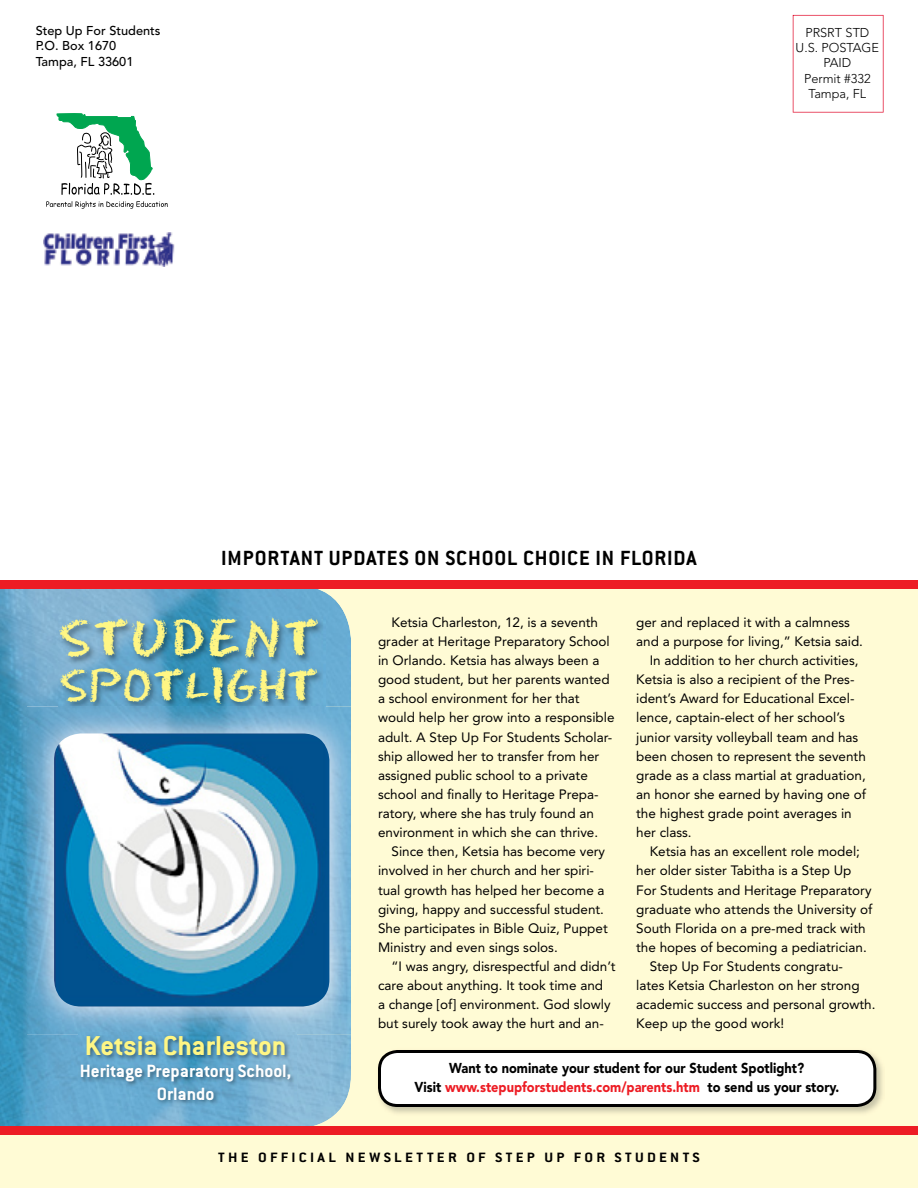
<style>
.page{position:relative;width:918px;height:1188px;background:#fff}
.page>*{position:absolute;margin:0;border:0;box-sizing:border-box;transform-origin:0 0}
.t1{font:48px "Eraser";letter-spacing:.07em;color:#fff684}
.t2{font:42px "Eraser";letter-spacing:.04em;color:#fff684}
.t3{font:700 30px "Conduit ITC";color:#fff684}
.t4{font:700 22.5px "Conduit ITC";letter-spacing:.04em;color:#000}
.t5{font:700 19.5px/22.5px "Conduit ITC";color:#fff;text-align:center}
.t6{font:700 14.85px "Conduit ITC";letter-spacing:.2em;color:#000;scale:1.11 1}
.t7{font:900 14.25px/19.5px "Avenir";color:#000;text-align:center;scale:.9 1}
.t8{font:13.5px/19.2px "Avenir";color:#000}
.t9{font:500 12.75px/15.3px "Avenir";color:#000}
.t10{font:300 12.75px/15.3px "Avenir";color:#000;text-align:center}
.s1{color:#ed1c24}
</style>
<div class="page">
<div style="left:0;top:1134px;width:918px;height:54px;background:#fffbd5"></div>
<div style="left:236px;top:582px;width:682px;height:552px;background:#fffbd5"></div>
<svg style="left:793px;top:15px;width:91px;height:98px"></svg>
<img style="left:0;top:589px;width:351px;height:537px">
<img style="left:44px;top:233px;width:131px;height:34px">
<img style="left:27px;top:706px;width:324px;height:329px">
<img style="left:54px;top:733px;width:275px;height:274px;border-radius:27px">
<div style="left:0;top:580px;width:918px;height:9px;background:#ed1c24"></div>
<img style="left:58px;top:617px;width:267px;height:95px">
<div style="left:0;top:1126px;width:918px;height:9px;background:#ed1c24"></div>
<img style="left:385px;top:1057px;width:498px;height:57px">
<svg style="left:378px;top:1050px;width:498px;height:57px"></svg>
<svg style="left:46px;top:113px;width:122px;height:96px"></svg>
<img style="left:78px;top:1033px;width:218px;height:73px">
<p class="t9" style="left:36px;top:23px;width:126px">Step Up For Students<br>P.O. Box 1670<br>Tampa, FL 33601</p>
<p class="t10" style="left:796px;top:25px;width:85px">PRSRT STD<br>U.S. POSTAGE<br>PAID<br>Permit #332<br>Tampa, FL</p>
<h3 class="t4" style="left:221px;top:544px;width:477px">IMPORTANT UPDATES ON SCHOOL CHOICE IN FLORIDA</h3>
<h1 class="t1" style="left:59px;top:611px;width:261px">STUDENT</h1>
<h2 class="t2" style="left:60px;top:661px;width:259px">SPOTLIGHT</h2>
<h3 class="t3" style="left:85px;top:1028px;width:203px">Ketsia Charleston</h3>
<h3 class="t5" style="left:80px;top:1060px;width:213px">Heritage Preparatory School,<br>Orlando</h3>
<p class="t8" style="left:378px;top:613px;width:238px;text-indent:14px">Ketsia Charleston, 12, is a seventh grader at Heritage Preparatory School in Orlando. Ketsia has always been a good student, but her parents wanted a school environment for her that would help her grow into a responsible adult. A Step Up For Students Scholar&shy;ship allowed her to transfer from her assigned public school to a private school and finally to Heritage Prepa&shy;ratory, where she has truly found an environment in which she can thrive.</p>
<p class="t8" style="left:378px;top:842px;width:231px;text-indent:14px">Since then, Ketsia has become very involved in her church and her spiri&shy;tual growth has helped her become a giving, happy and successful student.<br>She participates in Bible Quiz, Puppet Ministry and even sings solos.</p>
<p class="t8" style="left:378px;top:957px;width:239px;text-indent:14px">“I was angry, disrespectful and didn’t care about anything. It took time and<br>a change [of] environment. God slowly but surely took away the hurt and an-</p>
<p class="t8" style="left:636px;top:613px;width:215px">ger and replaced it with a calmness</p>
<p class="t8" style="left:636px;top:632px;width:228px">and a purpose for living,” Ketsia said.</p>
<p class="t8" style="left:650px;top:651px;width:210px">In addition to her church activities,</p>
<p class="t8" style="left:636px;top:670px;width:220px">Ketsia is also a recipient of the Pres-</p>
<p class="t8" style="left:636px;top:689px;width:220px">ident’s Award for Educational Excel-</p>
<p class="t8" style="left:636px;top:708px;width:210px">lence, captain-elect of her school’s</p>
<p class="t8" style="left:636px;top:727px;width:224px">junior varsity volleyball team and has</p>
<p class="t8" style="left:636px;top:746px;width:231px">been chosen to represent the seventh</p>
<p class="t8" style="left:636px;top:766px;width:231px">grade as a class martial at graduation,</p>
<p class="t8" style="left:636px;top:785px;width:231px">an honor she earned by having one of</p>
<p class="t8" style="left:636px;top:804px;width:217px">the highest grade point averages in</p>
<p class="t8" style="left:636px;top:823px;width:57px">her class.</p>
<p class="t8" style="left:650px;top:842px;width:212px">Ketsia has an excellent role model;</p>
<p class="t8" style="left:636px;top:861px;width:217px">her older sister Tabitha is a Step Up</p>
<p class="t8" style="left:636px;top:880px;width:237px">For Students and Heritage Preparatory</p>
<p class="t8" style="left:636px;top:899px;width:238px">graduate who attends the University of</p>
<p class="t8" style="left:636px;top:919px;width:231px">South Florida on a pre-med track with</p>
<p class="t8" style="left:636px;top:938px;width:232px">the hopes of becoming a pediatrician.</p>
<p class="t8" style="left:650px;top:957px;width:195px">Step Up For Students congratu-</p>
<p class="t8" style="left:636px;top:976px;width:225px">lates Ketsia Charleston on her strong</p>
<p class="t8" style="left:636px;top:995px;width:241px">academic success and personal growth.</p>
<p class="t8" style="left:636px;top:1014px;width:150px">Keep up the good work!</p>
<p class="t7" style="left:414px;top:1058px;width:474px">Want to nominate your student for our Student Spotlight?<br>Visit <span class="s1">www.stepupforstudents.com/parents.htm</span> to send us your story.</p>
<p class="t6" style="left:218px;top:1149px;width:436px">THE OFFICIAL NEWSLETTER OF STEP UP FOR STUDENTS</p>
</div>
